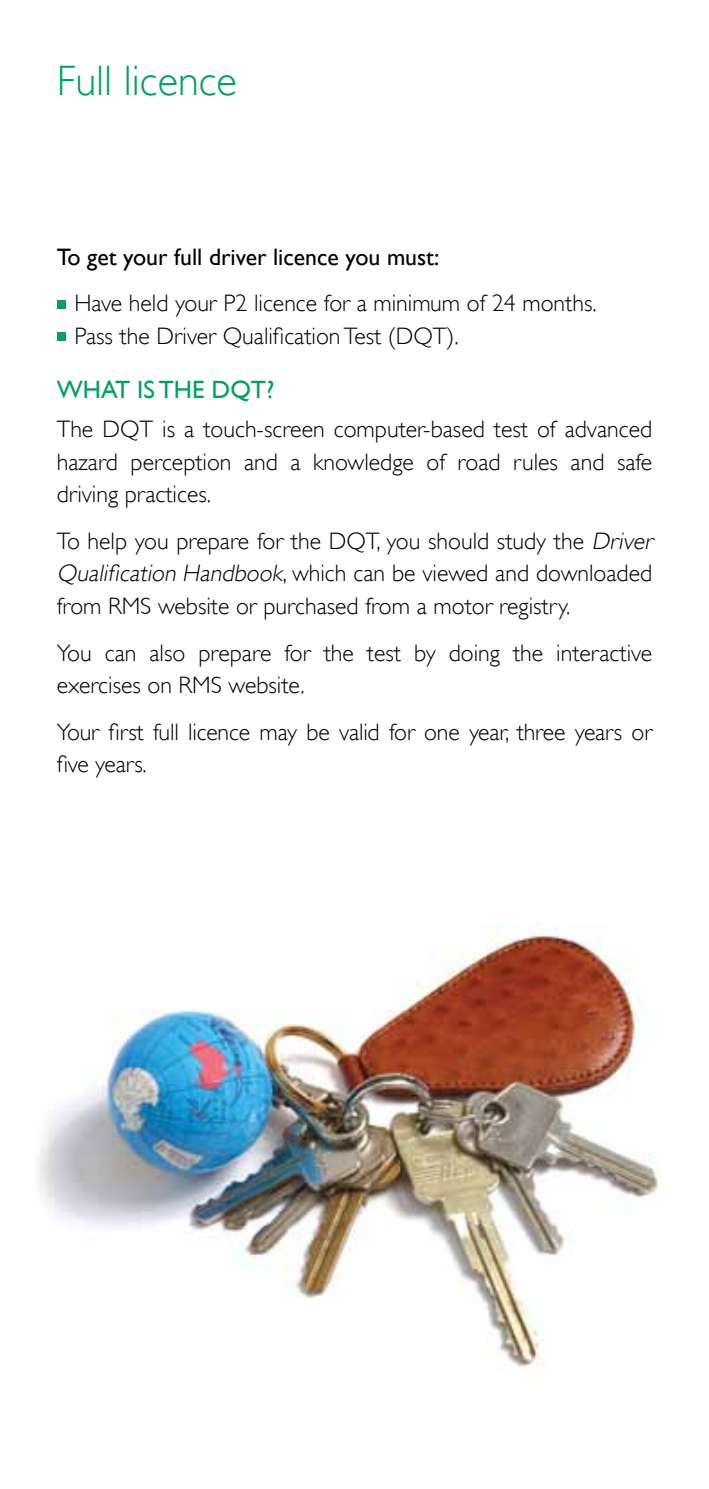
<style>
.page{position:relative;width:709px;height:1489px;background:#fff}
.page>*{position:absolute;margin:0;border:0;box-sizing:border-box;transform-origin:0 0}
.t1{font:300 42.5px "Gill Sans";color:#00a160}
.t2{font:25px "Gill Sans";color:#00a160}
.t3{font:300 23.75px/32.5px "Gill Sans";color:#000}
.t4{font:23.75px "Gill Sans";color:#000}
.s1{font-style:italic}
</style>
<div class="page">
<img style="left:39px;top:924px;width:620px;height:445px">
<div style="left:57px;top:300px;width:9px;height:9px;background:#00a160"></div>
<div style="left:57px;top:332px;width:9px;height:9px;background:#00a160"></div>
<h1 class="t1" style="left:57px;top:56px;width:182px">Full licence</h1>
<p class="t4" style="left:57px;top:243px;width:384px">To get your full driver licence you must:</p>
<p class="t3" style="left:74px;top:287px;width:524px">Have held your P2 licence for a minimum of 24 months.<br>Pass the Driver Qualification Test (DQT).</p>
<p class="t2" style="left:57px;top:374px;width:219px">What is the DQT?</p>
<p class="t3" style="left:57px;top:413px;width:597px;text-align:justify">The DQT is a touch-screen computer-based test of advanced hazard perception and a knowledge of road rules and safe driving practices.</p>
<p class="t3" style="left:57px;top:524px;width:602px">To help you prepare for the DQT, you should study the <span class="s1">Driver<br>Qualification Handbook</span>, which can be viewed and downloaded from RMS website or purchased from a motor registry.</p>
<p class="t3" style="left:57px;top:636px;width:597px">You can also prepare for the test by doing the interactive exercises on RMS website.</p>
<p class="t3" style="left:57px;top:715px;width:597px">Your first full licence may be valid for one year, three years or five years.</p>
</div>
